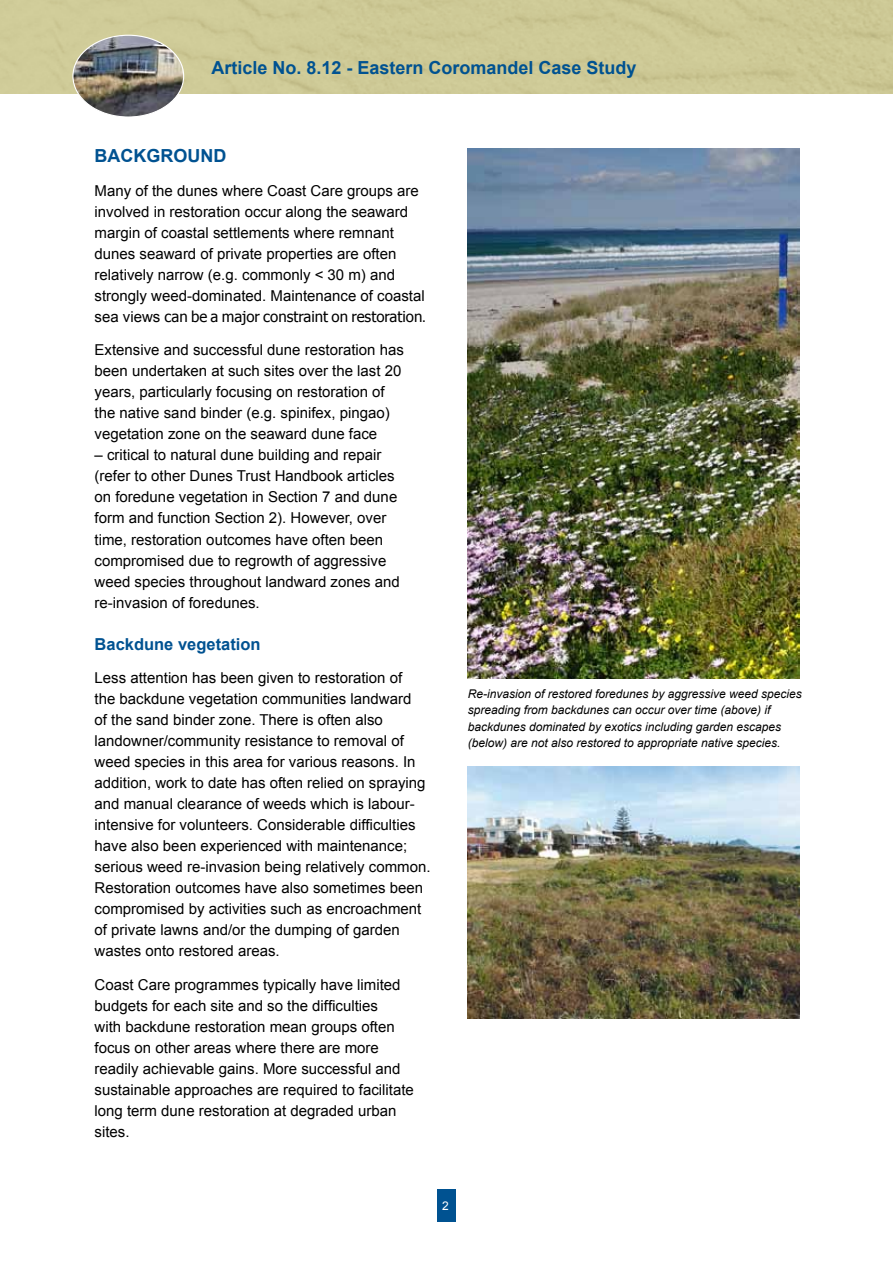
<style>
.page{position:relative;width:893px;height:1263px;background:#fff}
.page>*{position:absolute;margin:0;border:0;box-sizing:border-box;transform-origin:0 0}
.t1{font:700 18px "Arial";color:#005291}
.t2{font:700 16.5px "Arial";color:#005291}
.t3{font:15px/21px "Arial";color:#000}
.t4{font:15px "Tahoma";color:#000}
.t5{font:italic 12px/16.5px "Arial";color:#000}
.t6{font:12px "Arial";color:#fff}
.s1{font-family:"Arial"}
.s2{font-family:"Cambria Math"}
</style>
<div class="page">
<div style="left:437px;top:1189px;width:19px;height:33px;background:#005291"></div>
<img style="left:73px;top:35px;width:111px;height:81px">
<img style="left:468px;top:149px;width:331px;height:530px">
<img style="left:468px;top:767px;width:331px;height:252px">
<p class="t1" style="left:211px;top:55px;width:427px">Article No. 8.12 - Eastern Coromandel Case Study</p>
<p class="t1" style="left:95px;top:143px;width:133px">BACKGROUND</p>
<p class="t3" style="left:95px;top:180px;width:332px">Many of the dunes where Coast Care groups are involved in restoration occur along the seaward margin of coastal settlements where remnant dunes seaward of private properties are often relatively narrow (e.g. commonly &lt; 30 m) and strongly weed-dominated. Maintenance of coastal</p>
<p class="t4" style="left:95px;top:306px;width:332px"><span class="s1">sea views</span> can be a major constraint on restoration<span class="s2">.</span></p>
<p class="t3" style="left:95px;top:340px;width:311px">Extensive and successful dune restoration has been undertaken at such sites over the last 20 years, particularly focusing on restoration of the native sand binder (e.g. spinifex, pingao) vegetation zone on the seaward dune face</p>
<p class="t3" style="left:95px;top:445px;width:307px">– critical to natural dune building and repair (refer to other Dunes Trust Handbook articles on foredune vegetation in Section 7 and dune form and function Section 2). However, over time, restoration outcomes have often been compromised due to regrowth of aggressive weed species throughout landward zones and re-invasion of foredunes.</p>
<p class="t2" style="left:95px;top:632px;width:167px">Backdune vegetation</p>
<p class="t3" style="left:95px;top:667px;width:337px">Less attention has been given to restoration of<br>the backdune vegetation communities landward<br>of the sand binder zone. There is often also landowner/community resistance to removal of weed species in this area for various reasons. In addition, work to date has often relied on spraying and manual clearance of weeds which is labour&shy;intensive for volunteers. Considerable difficulties have also been experienced with maintenance; serious weed re-invasion being relatively common.<br>Restoration outcomes have also sometimes been compromised by activities such as encroachment of private lawns and/or the dumping of garden wastes onto restored areas.</p>
<p class="t3" style="left:95px;top:974px;width:321px">Coast Care programmes typically have limited budgets for each site and so the difficulties<br>with backdune restoration mean groups often focus on other areas where there are more readily achievable gains. More successful and sustainable approaches are required to facilitate long term dune restoration at degraded urban sites.</p>
<p class="t5" style="left:468px;top:685px;width:336px">Re-invasion of restored foredunes by aggressive weed species spreading from backdunes can occur over time (above) if backdunes dominated by exotics including garden escapes (below) are not also restored to appropriate native species.</p>
<p class="t6" style="left:442px;top:1197px;width:8px">2</p>
</div>
